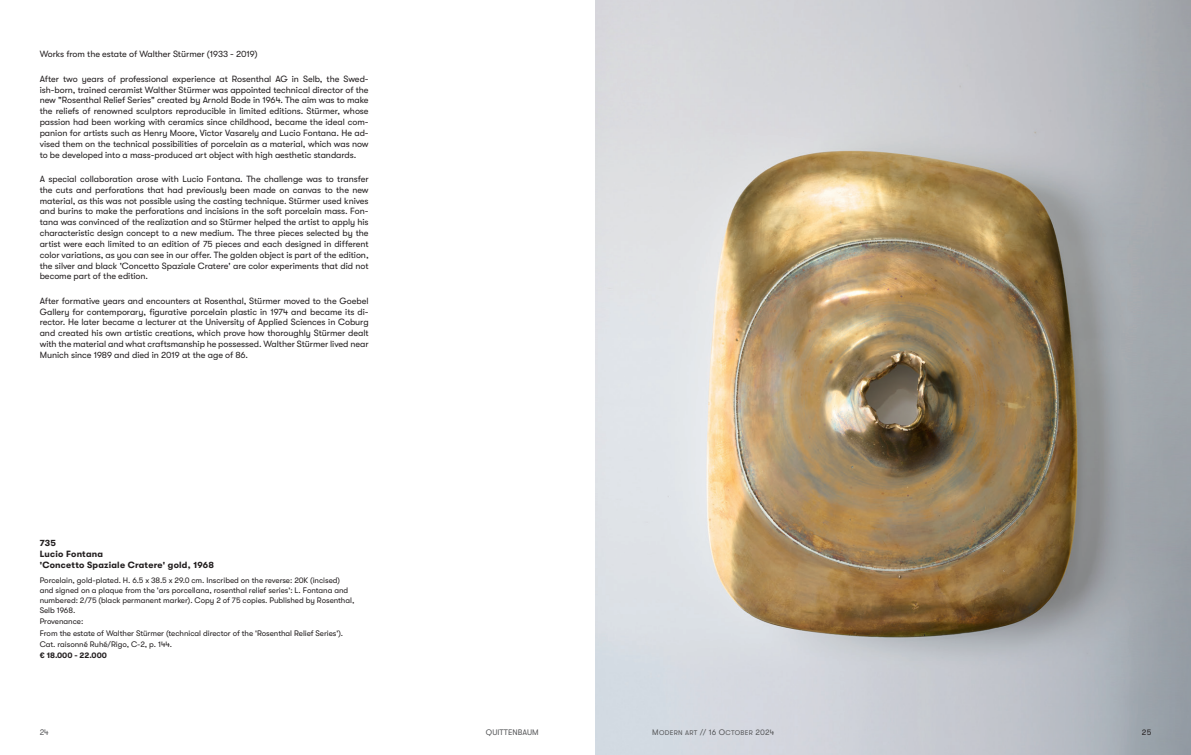
<style>
.page{position:relative;width:1191px;height:755px;background:#fff}
.page>*{position:absolute;margin:0;border:0;box-sizing:border-box;transform-origin:0 0}
.t1{font:9px/10.8px "GT Walsheim";letter-spacing:-.005em;color:#231f20;text-align:justify}
.t2{font:700 9px/11.4px "GT Walsheim";letter-spacing:.025em;color:#231f20}
.t3{font:8px/10px "GT Walsheim";letter-spacing:-.005em;color:#231f20}
.t4{font:700 8px "GT Walsheim";letter-spacing:-.005em;color:#231f20}
.t5{font:8px "GT Walsheim";letter-spacing:.005em;color:#57585a}
.t6{font:8px "GT Walsheim Regular SC850";color:#231f20}
.t7{font:6.8px "GT Walsheim Regular SC850";letter-spacing:.045em;color:#57585a}
.s1{font-size:8px}
.s2{font-family:"GT Walsheim";font-size:8px}
</style>
<div class="page">
<img style="left:595px;top:0;width:596px;height:754px">
<p class="t1" style="left:40px;top:49px;width:219px">Works from the estate of Walther Stürmer (1933 - 2019)</p>
<p class="t1" style="left:40px;top:73px;width:330px">After two years of professional experience at Rosenthal AG in Selb, the Swed&shy;ish-born, trained ceramist Walther Stürmer was appointed technical director of the new "Rosenthal Relief Series" created by Arnold Bode in 1964. The aim was to make the reliefs of renowned sculptors reproducible in limited editions. Stürmer, whose passion had been working with ceramics since childhood, became the ideal com&shy;panion for artists such as Henry Moore, Victor Vasarely and Lucio Fontana. He ad&shy;vised them on the technical possibilities of porcelain as a material, which was now to be developed into a mass-produced art object with high aesthetic standards.</p>
<p class="t1" style="left:40px;top:173px;width:330px">A special collaboration arose with Lucio Fontana. The challenge was to transfer the cuts and perforations that had previously been made on canvas to the new material, as this was not possible using the casting technique. Stürmer used knives and burins to make the perforations and incisions in the soft porcelain mass. Fon&shy;tana was convinced of the realization and so Stürmer helped the artist to apply his characteristic design concept to a new medium. The three pieces selected by the artist were each limited to an edition of 75 pieces and each designed in different color variations, as you can see in our offer. The golden object is part of the edition, the silver and black 'Concetto Spaziale Cratere' are color experiments that did not become part of the edition.</p>
<p class="t1" style="left:40px;top:295px;width:330px">After formative years and encounters at Rosenthal, Stürmer moved to the Goebel Gallery for contemporary, figurative porcelain plastic in 1974 and became its di&shy;rector. He later became a lecturer at the University of Applied Sciences in Coburg and created his own artistic creations, which prove how thoroughly Stürmer dealt with the material and what craftsmanship he possessed. Walther Stürmer lived near Munich since 1989 and died in 2019 at the age of 86.</p>
<p class="t2" style="left:40px;top:536px;width:176px">735<br>Lucio Fontana<br>'Concetto Spaziale Cratere' gold, 1968</p>
<p class="t3" style="left:40px;top:574px;width:316px">Porcelain, gold-plated. H. 6.5 x 38.5 x 29.0 cm. Inscribed on the reverse: 20K (incised) and signed on a plaque from the 'ars porcellana, rosenthal relief series': L. Fontana and numbered: 2/75 (black permanent marker). Copy 2 of 75 copies. Published by Rosenthal, Selb 1968.</p>
<p class="t3" style="left:40px;top:615px;width:305px;line-height:11.4px">Provenance:<br>From the estate of Walther Stürmer (technical director of the 'Rosenthal Relief Series').<br>Cat. raisonné Ruhé/Rigo, C-2, p. 144.</p>
<p class="t4" style="left:40px;top:650px;width:69px">€ 18.000 - 22.000</p>
<p class="t5" style="left:40px;top:727px;width:11px">24</p>
<p class="t5" style="left:486px;top:727px;width:54px">QUITTENBAUM</p>
<p class="t7" style="left:652px;top:728px;width:124px"><span class="s1">M</span>ODERN ART <span class="s1">//</span> <span class="s2">16</span> <span class="s1">O</span>CTOBER <span class="s2">2024</span></p>
<p class="t6" style="left:1142px;top:727px;width:11px">25</p>
</div>
